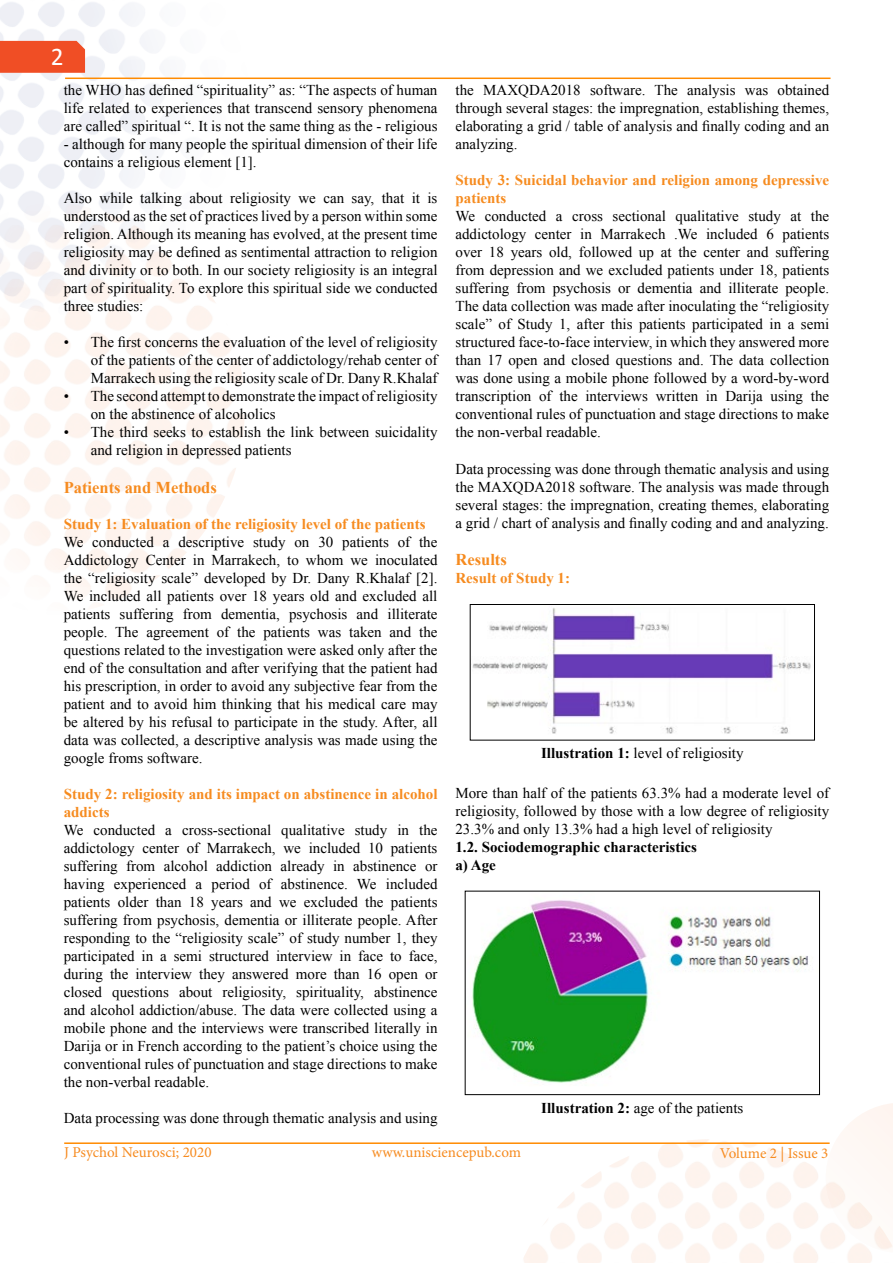
<style>
.page{position:relative;width:893px;height:1263px;background:#fff}
.page>*{position:absolute;margin:0;border:0;box-sizing:border-box;transform-origin:0 0}
.t1{font:25.5px "Calibri";color:#fff}
.t2{font:700 16.5px "Times New Roman";color:#f68b1f}
.t3{font:15px/18px "Times New Roman";color:#000;text-align:justify}
.t4{font:700 15px/18px "Times New Roman";color:#f68b1f}
.t5{font:15px "Minion Pro";color:#f68b20}
.t6{font:700 15px/18px "Times New Roman";color:#000}
.s1{font-weight:700}
</style>
<div class="page">
<svg style="left:841px;top:1103px;width:52px;height:36px"></svg>
<div style="left:0;top:41px;width:85px;height:32px;background:#f04e25"></div>
<hr style="left:64px;top:1142px;width:766px;height:2px;background:#ff8b01">
<hr style="left:65px;top:78px;width:765px;height:1px;background:#ff8b01">
<img style="left:472px;top:608px;width:339px;height:126px">
<div style="left:470px;top:604px;width:345px;height:136px;border:1px solid #000"></div>
<img style="left:472px;top:900px;width:336px;height:183px">
<div style="left:465px;top:891px;width:355px;height:204px;border:1px solid #000"></div>
<h1 class="t1" style="left:51px;top:40px;width:14px">2</h1>
<p class="t3" style="left:64px;top:81px;width:375px">the WHO has defined “spirituality” as: “The aspects of human life related to experiences that transcend sensory phenomena are called” spiritual “. It is not the same thing as the - religious</p>
<p class="t3" style="left:64px;top:135px;width:375px">- although for many people the spiritual dimension of their life contains a religious element [1].</p>
<p class="t3" style="left:64px;top:189px;width:375px">Also while talking about religiosity we can say, that it is understood as the set of practices lived by a person within some religion. Although its meaning has evolved, at the present time religiosity may be defined as sentimental attraction to religion and divinity or to both. In our society religiosity is an integral part of spirituality. To explore this spiritual side we conducted three studies:</p>
<p class="t3" style="left:91px;top:333px;width:348px;text-indent:-27px">• The first concerns the evaluation of the level of religiosity of the patients of the center of addictology/rehab center of Marrakech using the religiosity scale of Dr. Dany R.Khalaf</p>
<p class="t3" style="left:91px;top:387px;width:348px;text-indent:-27px">• The second attempt to demonstrate the impact of religiosity on the abstinence of alcoholics</p>
<p class="t3" style="left:91px;top:423px;width:348px;text-indent:-27px">• The third seeks to establish the link between suicidality and religion in depressed patients</p>
<p class="t2" style="left:64px;top:476px;width:155px">Patients and Methods</p>
<p class="t4" style="left:64px;top:515px;width:363px">Study 1: Evaluation of the religiosity level of the patients</p>
<p class="t3" style="left:64px;top:533px;width:375px">We conducted a descriptive study on 30 patients of the Addictology Center in Marrakech, to whom we inoculated the “religiosity scale” developed by Dr. Dany R.Khalaf [2].<br>We included all patients over 18 years old and excluded all patients suffering from dementia, psychosis and illiterate people. The agreement of the patients was taken and the questions related to the investigation were asked only after the end of the consultation and after verifying that the patient had his prescription, in order to avoid any subjective fear from the patient and to avoid him thinking that his medical care may be altered by his refusal to participate in the study. After, all data was collected, a descriptive analysis was made using the google froms software.</p>
<p class="t4" style="left:64px;top:785px;width:375px">Study 2: religiosity and its impact on abstinence in alcohol addicts</p>
<p class="t3" style="left:64px;top:821px;width:375px">We conducted a cross-sectional qualitative study in the addictology center of Marrakech, we included 10 patients suffering from alcohol addiction already in abstinence or having experienced a period of abstinence. We included patients older than 18 years and we excluded the patients suffering from psychosis, dementia or illiterate people. After responding to the “religiosity scale” of study number 1, they participated in a semi structured interview in face to face, during the interview they answered more than 16 open or closed questions about religiosity, spirituality, abstinence and alcohol addiction/abuse. The data were collected using a mobile phone and the interviews were transcribed literally in Darija or in French according to the patient’s choice using the conventional rules of punctuation and stage directions to make the non-verbal readable.</p>
<p class="t3" style="left:64px;top:1109px;width:375px">Data processing was done through thematic analysis and using</p>
<p class="t3" style="left:455px;top:81px;width:375px">the MAXQDA2018 software. The analysis was obtained through several stages: the impregnation, establishing themes, elaborating a grid / table of analysis and finally coding and an analyzing.</p>
<p class="t4" style="left:455px;top:171px;width:375px">Study 3: Suicidal behavior and religion among depressive patients</p>
<p class="t3" style="left:455px;top:207px;width:375px">We conducted a cross sectional qualitative study at the addictology center in Marrakech .We included 6 patients over 18 years old, followed up at the center and suffering from depression and we excluded patients under 18, patients suffering from psychosis or dementia and illiterate people.<br>The data collection was made after inoculating the “religiosity scale” of Study 1, after this patients participated in a semi structured face-to-face interview, in which they answered more than 17 open and closed questions and. The data collection was done using a mobile phone followed by a word-by-word transcription of the interviews written in Darija using the conventional rules of punctuation and stage directions to make the non-verbal readable.</p>
<p class="t3" style="left:455px;top:459px;width:375px">Data processing was done through thematic analysis and using the MAXQDA2018 software. The analysis was made through several stages: the impregnation, creating themes, elaborating a grid / chart of analysis and finally coding and and analyzing.</p>
<p class="t2" style="left:455px;top:548px;width:53px">Results</p>
<p class="t4" style="left:455px;top:569px;width:116px">Result of Study 1:</p>
<p class="t3" style="left:541px;top:744px;width:204px"><span class="s1">Illustration 1:</span> level of religiosity</p>
<p class="t3" style="left:455px;top:784px;width:375px">More than half of the patients 63.3% had a moderate level of religiosity, followed by those with a low degree of religiosity 23.3% and only 13.3% had a high level of religiosity</p>
<p class="t6" style="left:455px;top:837px;width:243px">1.2. Sociodemographic characteristics a) Age</p>
<p class="t3" style="left:541px;top:1098px;width:204px"><span class="s1">Illustration 2:</span> age of the patients</p>
<p class="t5" style="left:64px;top:1142px;width:149px">J Psychol Neurosci; 2020</p>
<p class="t5" style="left:372px;top:1142px;width:151px">www.unisciencepub.com</p>
<p class="t5" style="left:720px;top:1143px;width:110px">Volume 2 | Issue 3</p>
</div>
